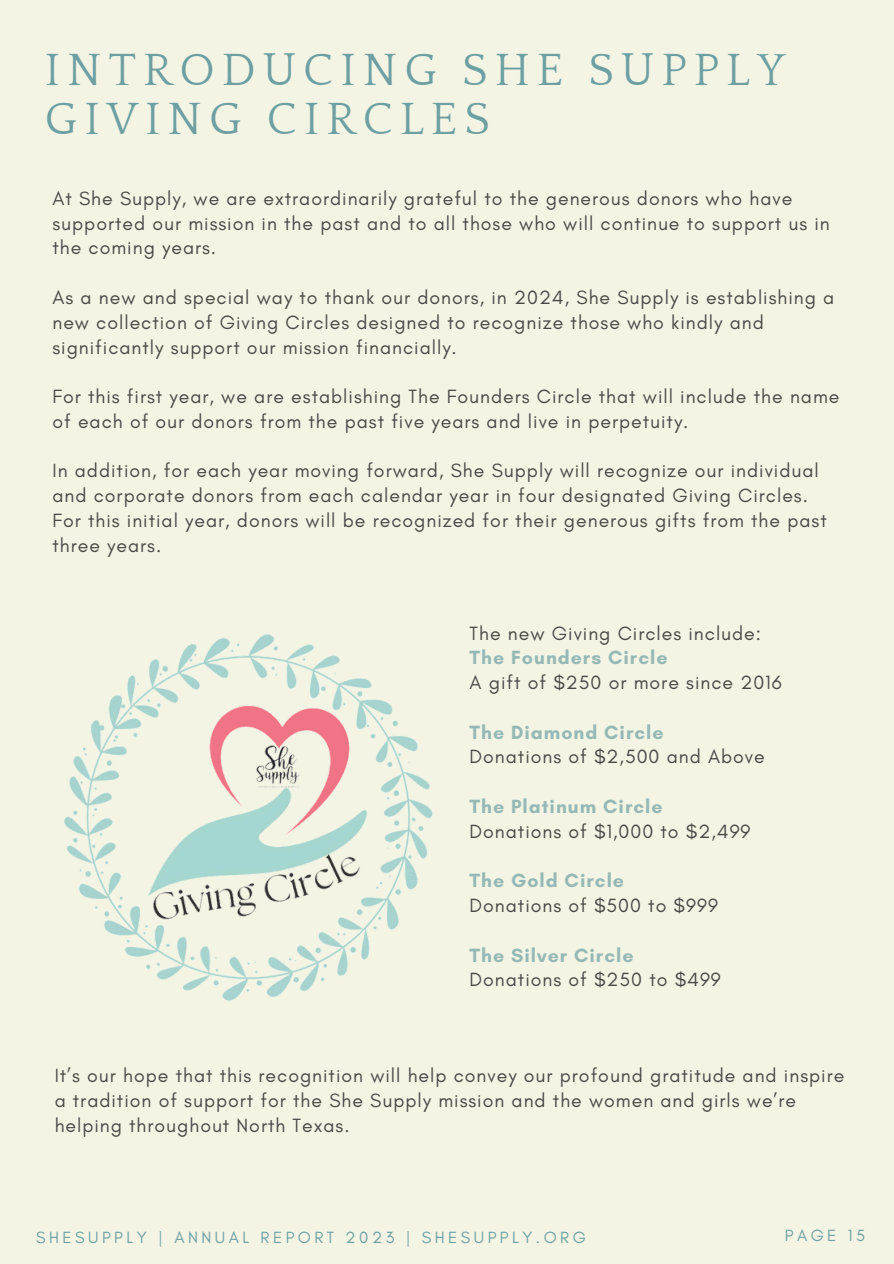
<style>
.page{position:relative;width:894px;height:1264px;background:#fff}
.page>*{position:absolute;margin:0;border:0;box-sizing:border-box;transform-origin:0 0}
.t1{font:46.35px/49.5px "Quattrocento";letter-spacing:.15em;color:#6d9fa3}
.t2{font:19.5px/24.8px "Glacial Indifference";letter-spacing:.05em;color:#000}
.t3{font:700 19.5px "Glacial Indifference";letter-spacing:.05em;color:#6d9fa3}
.t4{font:16.5px "Glacial Indifference";letter-spacing:.21em;color:#6d9fa3}
</style>
<div class="page">
<div style="left:0;top:0;width:893px;height:1263px;background:#f3f4e4"></div>
<img style="left:64px;top:634px;width:369px;height:367px">
<h2 class="t1" style="left:45px;top:46px;width:741px">INTRODUCING SHE SUPPLY<br>GIVING CIRCLES</h2>
<p class="t2" style="left:52px;top:186px;width:778px">At She Supply, we are extraordinarily grateful to the generous donors who have supported our mission in the past and to all those who will continue to support us in the coming years.</p>
<p class="t2" style="left:52px;top:285px;width:783px">As a new and special way to thank our donors, in 2024, She Supply is establishing a new collection of Giving Circles designed to recognize those who kindly and significantly support our mission financially.</p>
<p class="t2" style="left:52px;top:384px;width:788px">For this first year, we are establishing The Founders Circle that will include the name of each of our donors from the past five years and live in perpetuity.</p>
<p class="t2" style="left:52px;top:458px;width:775px">In addition, for each year moving forward, She Supply will recognize our individual and corporate donors from each calendar year in four designated Giving Circles.<br>For this initial year, donors will be recognized for their generous gifts from the past three years.</p>
<p class="t2" style="left:469px;top:620px;width:293px">The new Giving Circles include:</p>
<p class="t3" style="left:469px;top:646px;width:199px">The Founders Circle</p>
<p class="t2" style="left:469px;top:670px;width:313px">A gift of $250 or more since 2016</p>
<p class="t3" style="left:469px;top:720px;width:195px">The Diamond Circle</p>
<p class="t2" style="left:469px;top:744px;width:296px">Donations of $2,500 and Above</p>
<p class="t3" style="left:469px;top:794px;width:194px">The Platinum Circle</p>
<p class="t2" style="left:469px;top:818px;width:282px">Donations of $1,000 to $2,499</p>
<p class="t3" style="left:469px;top:868px;width:156px">The Gold Circle</p>
<p class="t2" style="left:469px;top:892px;width:250px">Donations of $500 to $999</p>
<p class="t3" style="left:469px;top:943px;width:165px">The Silver Circle</p>
<p class="t2" style="left:469px;top:967px;width:253px">Donations of $250 to $499</p>
<p class="t2" style="left:55px;top:1062px;width:791px">It’s our hope that this recognition will help convey our profound gratitude and inspire a tradition of support for the She Supply mission and the women and girls we’re helping throughout North Texas.</p>
<h1 class="t4" style="left:36px;top:1227px;width:551px">SHESUPPLY | ANNUAL REPORT 2023 | SHESUPPLY.ORG</h1>
<h2 class="t4" style="left:784px;top:1224px;width:82px">PAGE 15</h2>
</div>
